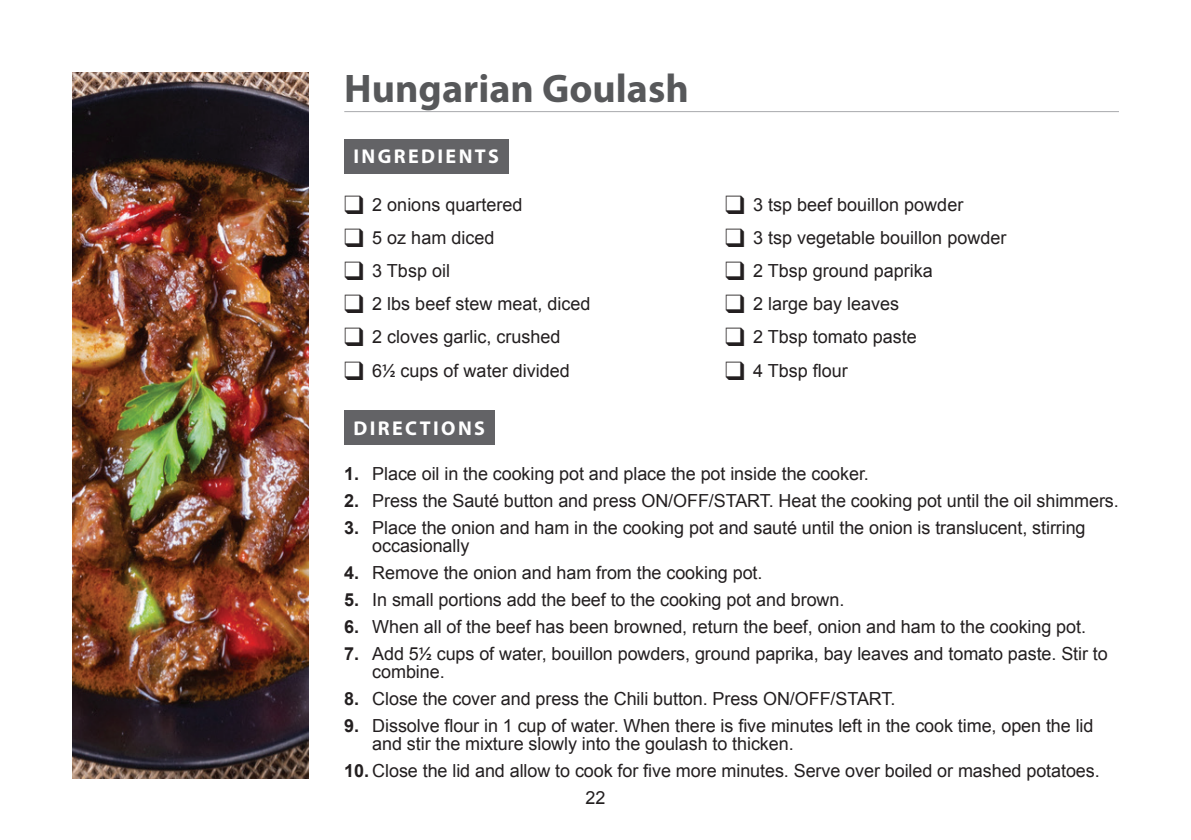
<style>
.page{position:relative;width:1191px;height:840px;background:#fff}
.page>*{position:absolute;margin:0;border:0;box-sizing:border-box;transform-origin:0 0}
.t1{font:700 40px "Myriad Pro";color:#57585a}
.t2{font:700 20px "Myriad Pro";letter-spacing:.12em;color:#fff}
.t3{font:18px/18px "Arial";letter-spacing:-.005em;color:#231f20}
.s1{font-family:"Calibri";font-size:20px}
.s2{font-weight:700}
</style>
<div class="page">
<hr style="left:344px;top:111px;width:775px;height:1px;background:#a8a9ad">
<div style="left:344px;top:139px;width:164px;height:34px;background:#636366"></div>
<div style="left:344px;top:410px;width:150px;height:35px;background:#636366"></div>
<img style="left:72px;top:72px;width:236px;height:705px">
<h1 class="t1" style="left:344px;top:66px;width:346px">Hungarian Goulash</h1>
<p class="t2" style="left:353px;top:145px;width:147px">INGREDIENTS</p>
<p class="t3" style="left:344px;top:196px;width:180px">❑ 2 onions quartered</p>
<p class="t3" style="left:344px;top:229px;width:152px">❑ 5 oz ham diced</p>
<p class="t3" style="left:344px;top:262px;width:107px">❑ 3 Tbsp oil</p>
<p class="t3" style="left:344px;top:295px;width:248px">❑ 2 lbs beef stew meat, diced</p>
<p class="t3" style="left:344px;top:328px;width:218px">❑ 2 cloves garlic, crushed</p>
<p class="t3" style="left:344px;top:361px;width:227px">❑ 6<span class="s1">1/2</span> cups of water divided</p>
<p class="t3" style="left:725px;top:196px;width:240px">❑ 3 tsp beef bouillon powder</p>
<p class="t3" style="left:725px;top:229px;width:283px">❑ 3 tsp vegetable bouillon powder</p>
<p class="t3" style="left:725px;top:262px;width:209px">❑ 2 Tbsp ground paprika</p>
<p class="t3" style="left:725px;top:295px;width:176px">❑ 2 large bay leaves</p>
<p class="t3" style="left:725px;top:328px;width:193px">❑ 2 Tbsp tomato paste</p>
<p class="t3" style="left:725px;top:361px;width:124px">❑ 4 Tbsp flour</p>
<p class="t2" style="left:353px;top:416px;width:133px">DIRECTIONS</p>
<p class="t3" style="left:344px;top:464px;width:526px"><span class="s2">1.</span> Place oil in the cooking pot and place the pot inside the cooker.</p>
<p class="t3" style="left:344px;top:491px;width:776px"><span class="s2">2.</span> Press the Sauté button and press ON/OFF/START. Heat the cooking pot until the oil shimmers.</p>
<p class="t3" style="left:372px;top:518px;width:715px;text-indent:-28px"><span class="s2">3.</span> Place the onion and ham in the cooking pot and sauté until the onion is translucent, stirring occasionally</p>
<p class="t3" style="left:344px;top:563px;width:420px"><span class="s2">4.</span> Remove the onion and ham from the cooking pot.</p>
<p class="t3" style="left:344px;top:590px;width:501px"><span class="s2">5.</span> In small portions add the beef to the cooking pot and brown.</p>
<p class="t3" style="left:344px;top:617px;width:743px"><span class="s2">6.</span> When all of the beef has been browned, return the beef, onion and ham to the cooking pot.</p>
<p class="t3" style="left:372px;top:644px;width:737px;text-indent:-28px"><span class="s2">7.</span> Add 5<span class="s1">1/2</span> cups of water, bouillon powders, ground paprika, bay leaves and tomato paste. Stir to combine.</p>
<p class="t3" style="left:344px;top:689px;width:552px"><span class="s2">8.</span> Close the cover and press the Chili button. Press ON/OFF/START.</p>
<p class="t3" style="left:372px;top:716px;width:722px;text-indent:-28px"><span class="s2">9.</span> Dissolve flour in 1 cup of water. When there is five minutes left in the cook time, open the lid and stir the mixture slowly into the goulash to thicken.</p>
<p class="t3" style="left:344px;top:761px;width:757px"><span class="s2">10.</span> Close the lid and allow to cook for five more minutes. Serve over boiled or mashed potatoes.</p>
<p class="t3" style="left:585px;top:788px;width:22px">22</p>
</div>
